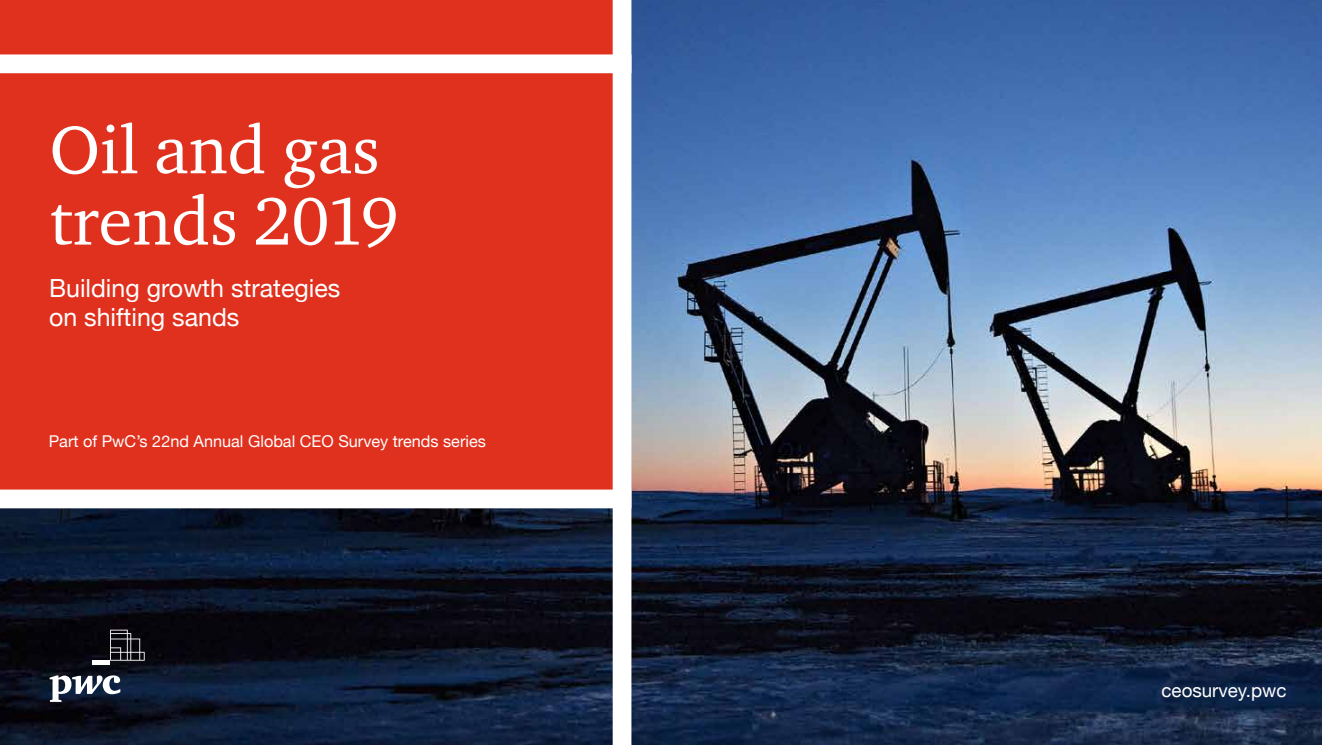
<style>
.page{position:relative;width:1322px;height:745px;background:#fff}
.page>*{position:absolute;margin:0;border:0;box-sizing:border-box;transform-origin:0 0}
.t1{font:68.75px/71.2px "Charter ITC";color:#fff}
.t2{font:25px/28.8px "Helvetica Neue";color:#fff}
.t3{font:18.75px "Helvetica Neue";color:#fff}
.t4{font:16.25px "Helvetica Neue";color:#fff}
</style>
<div class="page">
<img style="left:0;top:0;width:1322px;height:744px">
<div style="left:0;top:0;width:613px;height:489px;background:#e0301e"></div>
<div style="left:613px;top:0;width:18px;height:744px;background:#fff"></div>
<svg style="left:50px;top:675px;width:70px;height:26px"></svg>
<hr style="left:92px;top:660px;width:18px;height:4px;background:#fff">
<svg style="left:110px;top:629px;width:35px;height:31px"></svg>
<div style="left:0;top:489px;width:631px;height:19px;background:#fff"></div>
<div style="left:0;top:54px;width:631px;height:19px;background:#fff"></div>
<h1 class="t1" style="left:50px;top:112px;width:350px">Oil and gas trends 2019</h1>
<h2 class="t2" style="left:49px;top:275px;width:293px">Building growth strategies on shifting sands</h2>
<p class="t4" style="left:49px;top:429px;width:438px">Part of PwC’s 22nd Annual Global CEO Survey trends series</p>
<p class="t3" style="left:1161px;top:676px;width:126px">ceosurvey.pwc</p>
</div>
